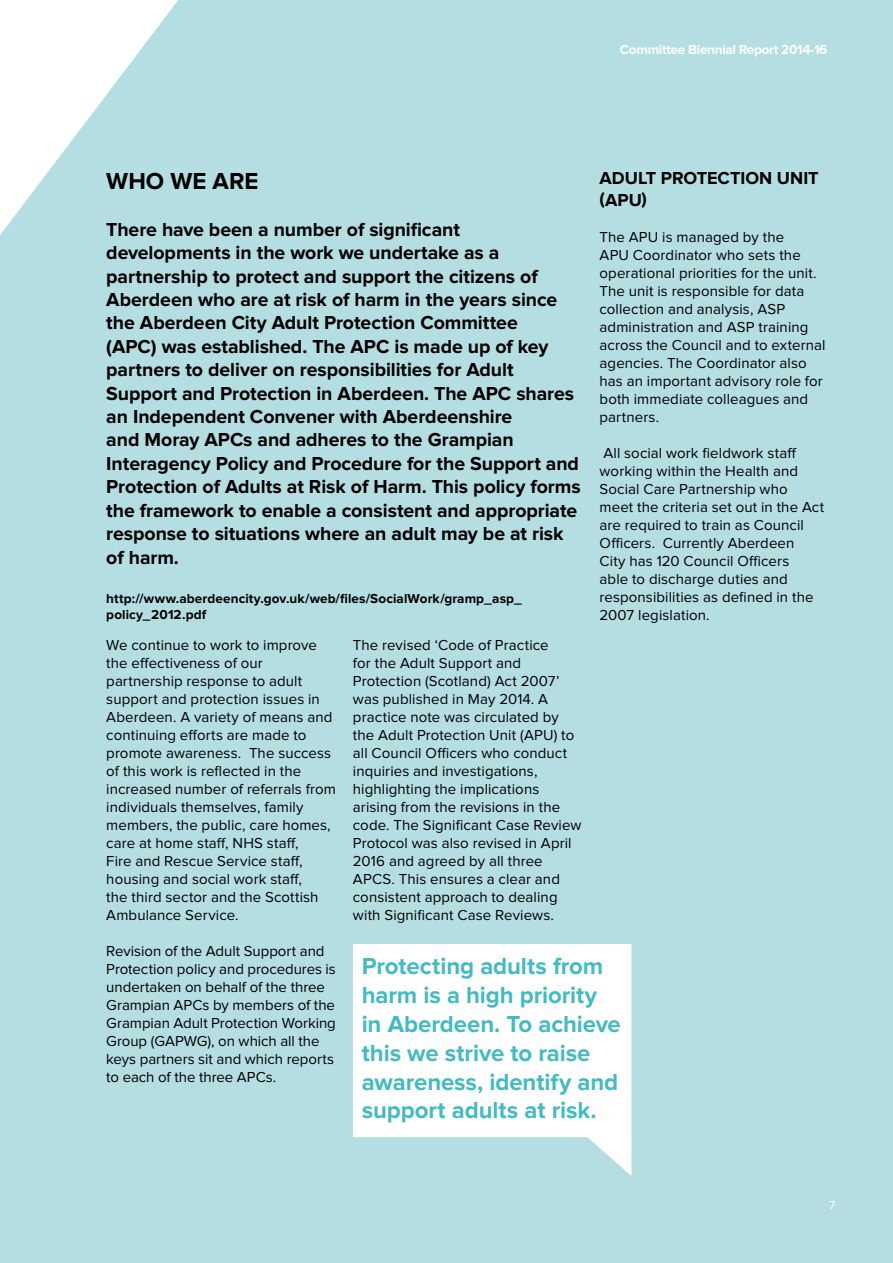
<style>
.page{position:relative;width:893px;height:1263px;background:#b5dee2}
.page>*{position:absolute;margin:0;border:0;box-sizing:border-box;transform-origin:0 0}
.t1{font:700 24px/28.8px "Proxima Nova";letter-spacing:-.005em;color:#44bac2}
.t2{font:700 24px "Proxima Nova";color:#000}
.t3{font:700 19.5px/23.4px "Proxima Nova";letter-spacing:-.005em;color:#000}
.t4{font:700 18px/21.6px "Proxima Nova";color:#000}
.t5{font:15px/18px "Proxima Nova";letter-spacing:.005em;color:#000}
.t6{font:700 13.5px/16.2px "Proxima Nova";letter-spacing:.01em;color:#000}
.t7{font:700 13.5px "Proxima Nova";letter-spacing:-.02em;color:#fff}
.t8{font:12px "Proxima Nova";color:#fff}
</style>
<div class="page">
<svg style="left:353px;top:944px;width:278px;height:193px"></svg>
<svg style="left:587px;top:1137px;width:44px;height:39px"></svg>
<p class="t7" style="left:620px;top:42px;width:209px">Committee Biennial Report 2014-16</p>
<h1 class="t2" style="left:106px;top:167px;width:154px">WHO WE ARE</h1>
<p class="t3" style="left:106px;top:218px;width:476px">There have been a number of significant developments in the work we undertake as a partnership to protect and support the citizens of Aberdeen who are at risk of harm in the years since the Aberdeen City Adult Protection Committee<br>(APC) was established. The APC is made up of key partners to deliver on responsibilities for Adult Support and Protection in Aberdeen. The APC shares an Independent Convener with Aberdeenshire<br>and Moray APCs and adheres to the Grampian Interagency Policy and Procedure for the Support and Protection of Adults at Risk of Harm. This policy forms the framework to enable a consistent and appropriate response to situations where an adult may be at risk of harm.</p>
<p class="t6" style="left:106px;top:591px;width:417px">http://www.aberdeencity.gov.uk/web/files/SocialWork/gramp_asp_ policy_2012.pdf</p>
<p class="t4" style="left:600px;top:168px;width:220px">ADULT PROTECTION UNIT (APU)</p>
<p class="t5" style="left:600px;top:228px;width:227px">The APU is managed by the<br>APU Coordinator who sets the operational priorities for the unit.<br>The unit is responsible for data collection and analysis, ASP administration and ASP training across the Council and to external agencies. The Coordinator also has an important advisory role for both immediate colleagues and partners.</p>
<p class="t5" style="left:600px;top:444px;width:226px">All social work fieldwork staff working within the Health and<br>Social Care Partnership who meet the criteria set out in the Act are required to train as Council<br>Officers. Currently Aberdeen<br>City has 120 Council Officers<br>able to discharge duties and responsibilities as defined in the<br>2007 legislation.</p>
<p class="t5" style="left:106px;top:636px;width:231px">We continue to work to improve the effectiveness of our partnership response to adult support and protection issues in<br>Aberdeen. A variety of means and continuing efforts are made to promote awareness. The success of this work is reflected in the increased number of referrals from individuals themselves, family members, the public, care homes, care at home staff, NHS staff,<br>Fire and Rescue Service staff, housing and social work staff,<br>the third sector and the Scottish<br>Ambulance Service.</p>
<p class="t5" style="left:106px;top:942px;width:231px">Revision of the Adult Support and<br>Protection policy and procedures is undertaken on behalf of the three<br>Grampian APCs by members of the<br>Grampian Adult Protection Working<br>Group (GAPWG), on which all the keys partners sit and which reports to each of the three APCs.</p>
<p class="t5" style="left:353px;top:636px;width:230px">The revised ‘Code of Practice<br>for the Adult Support and<br>Protection (Scotland) Act 2007’ was published in May 2014. A practice note was circulated by the Adult Protection Unit (APU) to all Council Officers who conduct inquiries and investigations, highlighting the implications arising from the revisions in the code. The Significant Case Review<br>Protocol was also revised in April<br>2016 and agreed by all three<br>APCS. This ensures a clear and consistent approach to dealing with Significant Case Reviews.</p>
<h1 class="t1" style="left:362px;top:952px;width:261px">Protecting adults from harm is a high priority in Aberdeen. To achieve this we strive to raise awareness, identify and support adults at risk.</h1>
<p class="t8" style="left:829px;top:1198px;width:8px">7</p>
</div>
